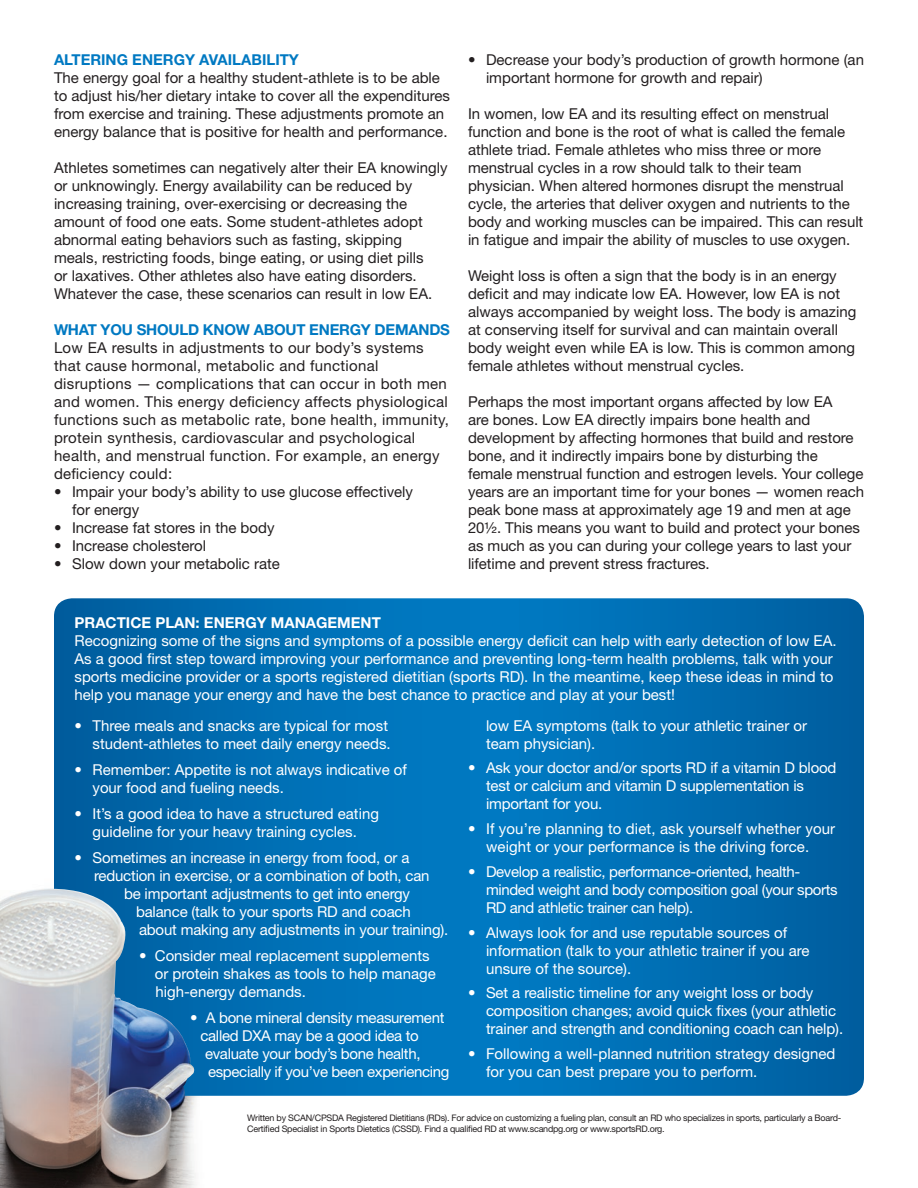
<style>
.page{position:relative;width:918px;height:1188px;background:#fff}
.page>*{position:absolute;margin:0;border:0;box-sizing:border-box;transform-origin:0 0}
.t1{font:15px/18px "Helvetica Neue LT Std";color:#231f20}
.t2{font:15px/18px "Helvetica Neue LT Std";color:#fff}
.t3{font:15px/18px "Helvetica Neue LT Std";letter-spacing:.02em;color:#231f20}
.t4{font:15px/18px "Helvetica Neue LT Std";letter-spacing:-.025em;color:#fff}
.t5{font:15px "Helvetica Neue LT Std";letter-spacing:-.02em;color:#fff}
.t6{font:700 15px "Helvetica Neue LT Std";letter-spacing:-.015em;color:#0079c2}
.t7{font:700 15px "Helvetica Neue LT Std";color:#fff}
.t8{font:9px/10.8px "Helvetica Neue LT Std";letter-spacing:-.025em;color:#231f20}
</style>
<div class="page">
<img style="left:0;top:888px;width:197px;height:300px">
<svg style="left:54px;top:598px;width:810px;height:498px;background:#006eb3"></svg>
<img style="left:0;top:889px;width:196px;height:291px">
<p class="t6" style="left:54px;top:50px;width:246px">ALTERING ENERGY AVAILABILITY</p>
<p class="t1" style="left:54px;top:68px;width:398px">The energy goal for a healthy student-athlete is to be able to adjust his/her dietary intake to cover all the expenditures from exercise and training. These adjustments promote an energy balance that is positive for health and performance.</p>
<p class="t1" style="left:54px;top:158px;width:395px">Athletes sometimes can negatively alter their EA knowingly or unknowingly. Energy availability can be reduced by increasing training, over-exercising or decreasing the amount of food one eats. Some student-athletes adopt abnormal eating behaviors such as fasting, skipping meals, restricting foods, binge eating, or using diet pills<br>or laxatives. Other athletes also have eating disorders.<br>Whatever the case, these scenarios can result in low EA.</p>
<p class="t6" style="left:54px;top:320px;width:397px">WHAT YOU SHOULD KNOW ABOUT ENERGY DEMANDS</p>
<p class="t3" style="left:54px;top:338px;width:396px">Low EA results in adjustments to our body’s systems that cause hormonal, metabolic and functional disruptions — complications that can occur in both men and women. This energy deficiency affects physiological functions such as metabolic rate, bone health, immunity, protein synthesis, cardiovascular and psychological health, and menstrual function. For example, an energy deficiency could:</p>
<p class="t1" style="left:72px;top:482px;width:343px;text-indent:-18px">• Impair your body’s ability to use glucose effectively for energy</p>
<p class="t1" style="left:54px;top:518px;width:222px">• Increase fat stores in the body</p>
<p class="t1" style="left:54px;top:536px;width:154px">• Increase cholesterol</p>
<p class="t1" style="left:54px;top:554px;width:228px">• Slow down your metabolic rate</p>
<p class="t1" style="left:486px;top:50px;width:380px;text-indent:-18px">• Decrease your body’s production of growth hormone (an important hormone for growth and repair)</p>
<p class="t1" style="left:468px;top:104px;width:397px">In women, low EA and its resulting effect on menstrual function and bone is the root of what is called the female athlete triad. Female athletes who miss three or more menstrual cycles in a row should talk to their team physician. When altered hormones disrupt the menstrual cycle, the arteries that deliver oxygen and nutrients to the body and working muscles can be impaired. This can result in fatigue and impair the ability of muscles to use oxygen.</p>
<p class="t1" style="left:468px;top:266px;width:390px">Weight loss is often a sign that the body is in an energy deficit and may indicate low EA. However, low EA is not always accompanied by weight loss. The body is amazing at conserving itself for survival and can maintain overall body weight even while EA is low. This is common among female athletes without menstrual cycles.</p>
<p class="t1" style="left:468px;top:392px;width:398px">Perhaps the most important organs affected by low EA<br>are bones. Low EA directly impairs bone health and development by affecting hormones that build and restore bone, and it indirectly impairs bone by disturbing the female menstrual function and estrogen levels. Your college years are an important time for your bones — women reach peak bone mass at approximately age 19 and men at age 20½. This means you want to build and protect your bones as much as you can during your college years to last your lifetime and prevent stress fractures.</p>
<p class="t7" style="left:75px;top:613px;width:308px">PRACTICE PLAN: ENERGY MANAGEMENT</p>
<p class="t2" style="left:75px;top:631px;width:764px">Recognizing some of the signs and symptoms of a possible energy deficit can help with early detection of low EA.<br>As a good first step toward improving your performance and preventing long-term health problems, talk with your sports medicine provider or a sports registered dietitian (sports RD). In the meantime, keep these ideas in mind to help you manage your energy and have the best chance to practice and play at your best!</p>
<p class="t2" style="left:75px;top:716px;width:318px;text-align:right">• Three meals and snacks are typical for most student-athletes to meet daily energy needs.</p>
<p class="t2" style="left:93px;top:760px;width:316px;text-indent:-18px">• Remember: Appetite is not always indicative of your food and fueling needs.</p>
<p class="t2" style="left:75px;top:804px;width:306px;text-align:center">• It’s a good idea to have a structured eating guideline for your heavy training cycles.</p>
<p class="t2" style="left:75px;top:848px;width:336px">• Sometimes an increase in energy from food, or a</p>
<p class="t2" style="left:94px;top:866px;width:337px">reduction in exercise, or a combination of both, can</p>
<p class="t2" style="left:124px;top:884px;width:288px">be important adjustments to get into energy</p>
<p class="t2" style="left:136px;top:902px;width:276px">balance (talk to your sports RD and coach</p>
<p class="t2" style="left:139px;top:920px;width:311px">about making any adjustments in your training).</p>
<p class="t2" style="left:155px;top:946px;width:282px;text-indent:-16px">• Consider meal replacement supplements or protein shakes as tools to help manage high-energy demands.</p>
<p class="t5" style="left:190px;top:1009px;width:256px">• A bone mineral density measurement</p>
<p class="t5" style="left:201px;top:1027px;width:220px">called DXA may be a good idea to</p>
<p class="t5" style="left:205px;top:1045px;width:217px">evaluate your body’s bone health,</p>
<p class="t5" style="left:208px;top:1063px;width:243px">especially if you’ve been experiencing</p>
<p class="t2" style="left:486px;top:716px;width:323px">low EA symptoms (talk to your athletic trainer or team physician).</p>
<p class="t2" style="left:486px;top:759px;width:352px;text-indent:-18px">• Ask your doctor and/or sports RD if a vitamin D blood test or calcium and vitamin D supplementation is important for you.</p>
<p class="t2" style="left:468px;top:819px;width:369px;text-align:center">• If you’re planning to diet, ask yourself whether your weight or your performance is the driving force.</p>
<p class="t4" style="left:486px;top:862px;width:353px;text-indent:-18px">• Develop a realistic, performance-oriented, health&shy;minded weight and body composition goal (your sports<br>RD and athletic trainer can help).</p>
<p class="t2" style="left:486px;top:923px;width:325px;text-indent:-18px">• Always look for and use reputable sources of information (talk to your athletic trainer if you are unsure of the source).</p>
<p class="t2" style="left:486px;top:984px;width:359px;text-indent:-18px">• Set a realistic timeline for any weight loss or body composition changes; avoid quick fixes (your athletic trainer and strength and conditioning coach can help).</p>
<p class="t2" style="left:486px;top:1044px;width:351px;text-indent:-18px">• Following a well-planned nutrition strategy designed for you can best prepare you to perform.</p>
<p class="t8" style="left:247px;top:1113px;width:596px">Written by SCAN/CPSDA Registered Dietitians (RDs). For advice on customizing a fueling plan, consult an RD who specializes in sports, particularly a Board-<br>Certified Specialist in Sports Dietetics (CSSD). Find a qualified RD at www.scandpg.org or www.sportsRD.org.</p>
</div>
